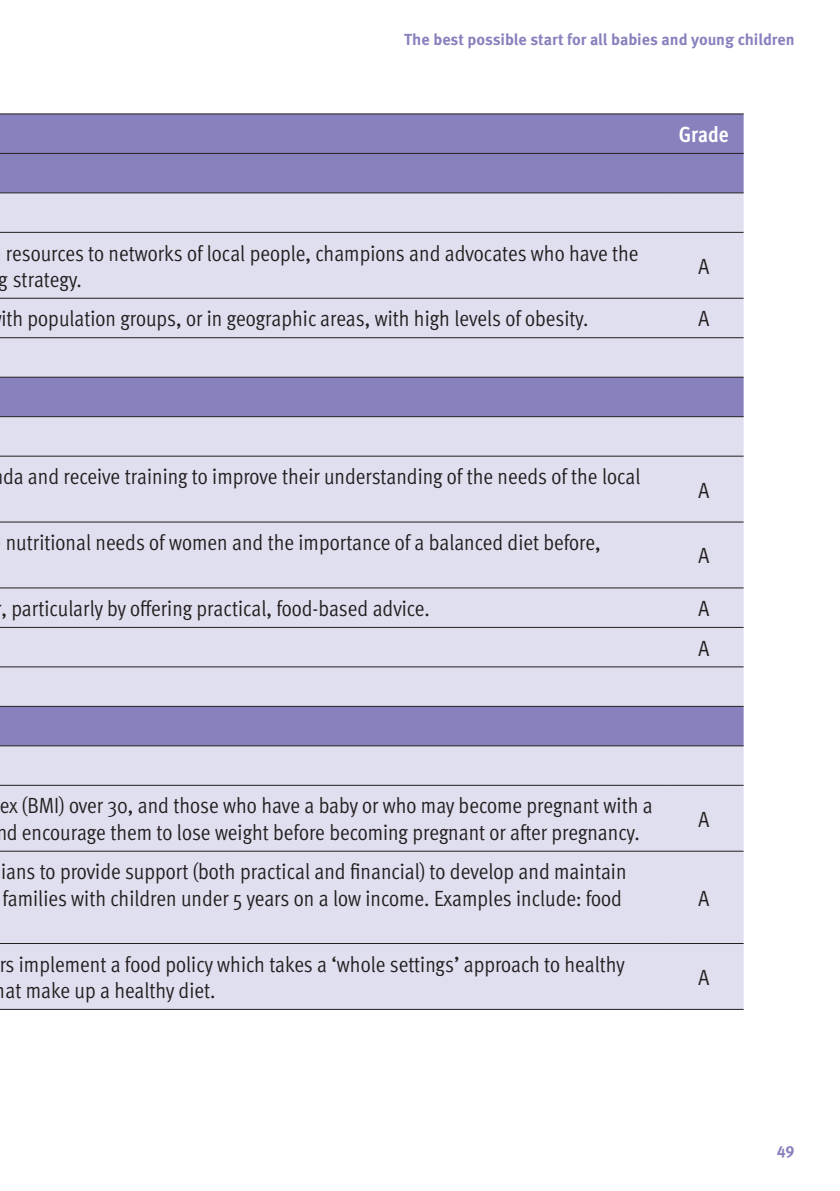
<style>
.page{position:relative;width:840px;height:1191px;background:#fff}
.page>*{position:absolute;margin:0;border:0;box-sizing:border-box;transform-origin:0 0}
.t1{font:22px/26.4px "Meta Cond OT";color:#231f20}
.t2{font:700 22px "Meta Cond OT";letter-spacing:-.005em;color:#fff}
.t3{font:700 16px "Meta Pro";letter-spacing:-.005em;color:#8781bd}
</style>
<div class="page">
<div style="left:0;top:114px;width:743px;height:78px;background:#8781bd"></div>
<div style="left:0;top:193px;width:743px;height:816px;background:#e0dfef"></div>
<svg style="left:0;top:378px;width:743px;height:367px;background:#cbc9e3"></svg>
<hr style="left:0;top:232px;width:663px;height:1px;background:#231f20">
<hr style="left:663px;top:232px;width:80px;height:1px;background:#231f20">
<hr style="left:0;top:298px;width:663px;height:1px;background:#231f20">
<hr style="left:663px;top:298px;width:80px;height:1px;background:#231f20">
<hr style="left:0;top:337px;width:663px;height:1px;background:#231f20">
<hr style="left:663px;top:337px;width:80px;height:1px;background:#231f20">
<hr style="left:0;top:377px;width:663px;height:1px;background:#231f20">
<hr style="left:663px;top:377px;width:80px;height:1px;background:#231f20">
<hr style="left:0;top:416px;width:663px;height:1px;background:#231f20">
<hr style="left:663px;top:416px;width:80px;height:1px;background:#231f20">
<hr style="left:0;top:455px;width:663px;height:1px;background:#231f20">
<hr style="left:663px;top:455px;width:80px;height:1px;background:#231f20">
<hr style="left:0;top:521px;width:663px;height:1px;background:#231f20">
<hr style="left:663px;top:521px;width:80px;height:1px;background:#231f20">
<hr style="left:0;top:587px;width:663px;height:1px;background:#231f20">
<hr style="left:663px;top:587px;width:80px;height:1px;background:#231f20">
<hr style="left:0;top:627px;width:663px;height:1px;background:#231f20">
<hr style="left:663px;top:627px;width:80px;height:1px;background:#231f20">
<hr style="left:0;top:666px;width:663px;height:1px;background:#231f20">
<hr style="left:663px;top:666px;width:80px;height:1px;background:#231f20">
<hr style="left:0;top:706px;width:663px;height:1px;background:#231f20">
<hr style="left:663px;top:706px;width:80px;height:1px;background:#231f20">
<hr style="left:0;top:745px;width:663px;height:1px;background:#231f20">
<hr style="left:663px;top:745px;width:80px;height:1px;background:#231f20">
<hr style="left:0;top:785px;width:663px;height:1px;background:#231f20">
<hr style="left:663px;top:785px;width:80px;height:1px;background:#231f20">
<hr style="left:0;top:850px;width:663px;height:1px;background:#231f20">
<hr style="left:663px;top:850px;width:80px;height:1px;background:#231f20">
<hr style="left:0;top:943px;width:663px;height:1px;background:#231f20">
<hr style="left:663px;top:943px;width:80px;height:1px;background:#231f20">
<hr style="left:0;top:1009px;width:663px;height:1px;background:#231f20">
<hr style="left:663px;top:1009px;width:80px;height:1px;background:#231f20">
<hr style="left:0;top:113px;width:663px;height:1px;background:#231f20">
<hr style="left:663px;top:113px;width:80px;height:1px;background:#231f20">
<hr style="left:0;top:153px;width:663px;height:1px;background:#231f20">
<hr style="left:663px;top:153px;width:80px;height:1px;background:#231f20">
<hr style="left:0;top:192px;width:663px;height:1px;background:#231f20">
<hr style="left:663px;top:192px;width:80px;height:1px;background:#231f20">
<p class="t3" style="left:404px;top:29px;width:391px">The best possible start for all babies and young children</p>
<p class="t1" style="left:-1px;top:240px;width:640px;text-indent:7px">resources to networks of local people, champions and advocates who have the g strategy.</p>
<p class="t2" style="left:678px;top:120px;width:51px">Grade</p>
<p class="t1" style="left:698px;top:253px;width:12px">A</p>
<p class="t1" style="left:1px;top:306px;width:588px">ith population groups, or in geographic areas, with high levels of obesity.</p>
<p class="t1" style="left:698px;top:306px;width:12px">A</p>
<p class="t1" style="left:3px;top:464px;width:638px">da and receive training to improve their understanding of the needs of the local</p>
<p class="t1" style="left:6px;top:530px;width:596px">nutritional needs of women and the importance of a balanced diet before,</p>
<p class="t1" style="left:698px;top:477px;width:12px">A</p>
<p class="t1" style="left:698px;top:543px;width:12px">A</p>
<p class="t1" style="left:1px;top:596px;width:430px">, particularly by offering practical, food-based advice.</p>
<p class="t1" style="left:698px;top:589px;width:12px;line-height:39.4px">A<br>A</p>
<p class="t1" style="left:-4px;top:793px;width:657px">ex (BMI) over 30, and those who have a baby or who may become pregnant with a nd encourage them to lose weight before becoming pregnant or after pregnancy.</p>
<p class="t1" style="left:1px;top:859px;width:626px">ians to provide support (both practical and financial) to develop and maintain families with children under 5 years on a low income. Examples include: food</p>
<p class="t1" style="left:-5px;top:951px;width:631px">rs implement a food policy which takes a ‘whole settings’ approach to healthy hat make up a healthy diet.</p>
<p class="t1" style="left:698px;top:806px;width:12px">A</p>
<p class="t1" style="left:698px;top:885px;width:12px">A</p>
<p class="t1" style="left:698px;top:964px;width:12px">A</p>
<p class="t3" style="left:776px;top:1141px;width:19px">49</p>
</div>
